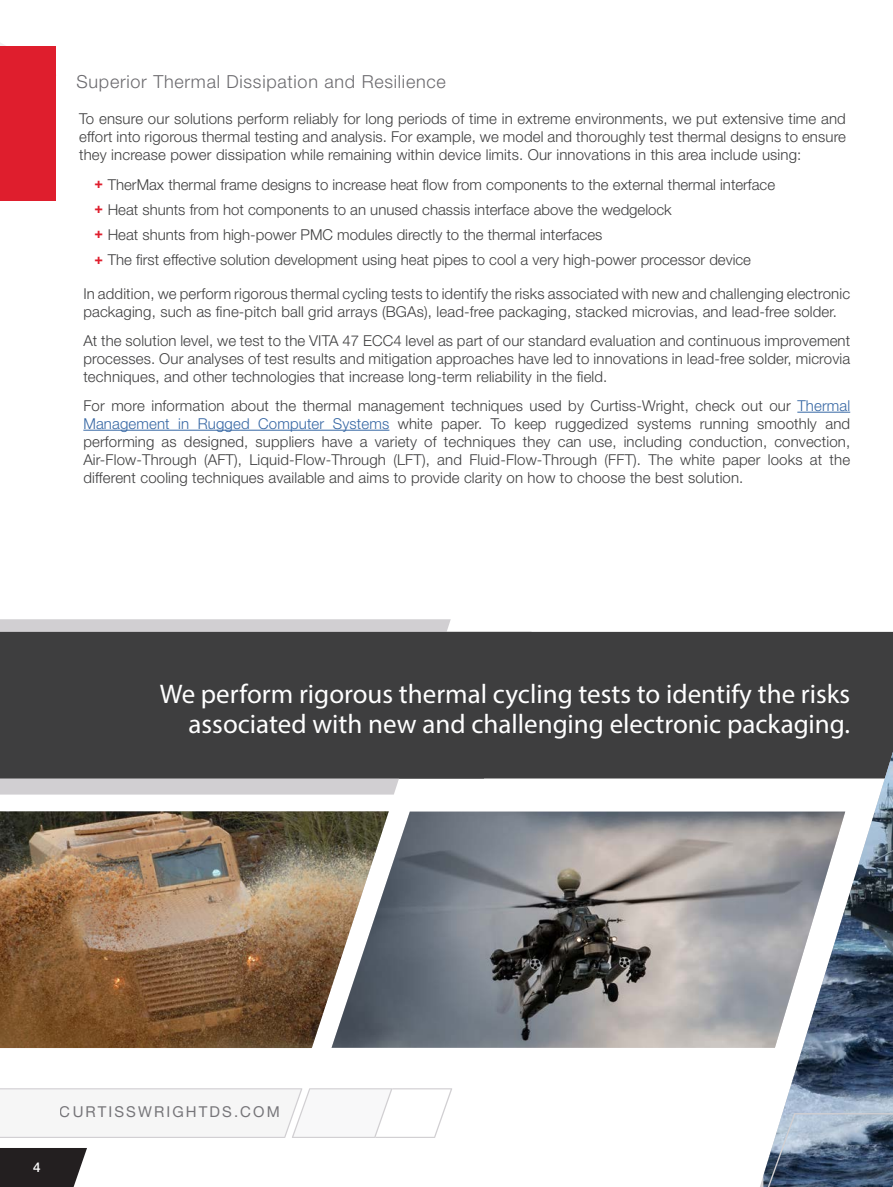
<style>
.page{position:relative;width:893px;height:1187px;background:#fff}
.page>*{position:absolute;margin:0;border:0;box-sizing:border-box;transform-origin:0 0}
.Pull_quote{font:27px/30px "Myriad Pro";color:#fff;text-align:right}
.Grey_Heading_3{font:300 18px "Helvetica Neue LT Std";letter-spacing:.04em;color:#6c6b6f}
.Body_Copy{font:300 15px/18px "Helvetica Neue LT Std";letter-spacing:.01em;color:#3e3e3f;text-align:justify}
.Bullet_1{font:300 15px "Helvetica Neue LT Std";color:#3e3e3f}
.t1{font:15px "Helvetica Neue LT Std";letter-spacing:.14em;color:#6c6b6f}
.Body_Text_10pt{font:700 condensed 14.25px "Helvetica Neue LT Std";color:#df1e2d}
.t2{font:500 13.5px "Helvetica Neue LT Std";color:#fff}
.s1{color:#3667a4}
</style>
<div class="page">
<svg style="left:0;top:1088px;width:452px;height:49px"></svg>
<svg style="left:0;top:1148px;width:87px;height:38px"></svg>
<div style="left:531px;top:632px;width:362px;height:146px;background:#3e3e3f"></div>
<img style="left:763px;top:751px;width:130px;height:286px">
<svg style="left:0;top:619px;width:451px;height:175px;fill:#d1cfd2"></svg>
<div style="left:0;top:632px;width:531px;height:146px;background:#3e3e3f"></div>
<svg style="left:0;top:43px;width:56px;height:65px"></svg>
<hr style="left:797px;top:412px;width:53px;height:1px;background:#3667a4">
<hr style="left:83px;top:430px;width:306px;height:1px;background:#3667a4">
<div style="left:0;top:47px;width:55px;height:154px;background:#df1e2d"></div>
<img style="left:0;top:811px;width:332px;height:236px">
<img style="left:332px;top:811px;width:513px;height:236px">
<svg style="left:716px;top:1037px;width:177px;height:149px"></svg>
<p class="Grey_Heading_3" style="left:77px;top:71px;width:371px">Superior Thermal Dissipation and Resilience</p>
<p class="Body_Copy" style="left:79px;top:109px;width:768px">To ensure our solutions perform reliably for long periods of time in extreme environments, we put extensive time and effort into rigorous thermal testing and analysis. For example, we model and thoroughly test thermal designs to ensure they increase power dissipation while remaining within device limits. Our innovations in this area include using:</p>
<p class="Bullet_1" style="left:108px;top:175px;width:669px">TherMax thermal frame designs to increase heat flow from components to the external thermal interface</p>
<p class="Bullet_1" style="left:108px;top:200px;width:566px">Heat shunts from hot components to an unused chassis interface above the wedgelock</p>
<p class="Bullet_1" style="left:108px;top:225px;width:496px">Heat shunts from high-power PMC modules directly to the thermal interfaces</p>
<p class="Bullet_1" style="left:108px;top:251px;width:645px">The first effective solution development using heat pipes to cool a very high-power processor device</p>
<p class="Body_Text_10pt" style="left:95px;top:174px;width:10px">+</p>
<p class="Body_Text_10pt" style="left:95px;top:199px;width:10px">+</p>
<p class="Body_Text_10pt" style="left:95px;top:224px;width:10px">+</p>
<p class="Body_Text_10pt" style="left:95px;top:250px;width:10px">+</p>
<p class="Body_Copy" style="left:83px;top:284px;width:768px">In addition, we perform rigorous thermal cycling tests to identify the risks associated with new and challenging electronic packaging, such as fine-pitch ball grid arrays (BGAs), lead-free packaging, stacked microvias, and lead-free solder.</p>
<p class="Body_Copy" style="left:83px;top:331px;width:768px">At the solution level, we test to the VITA 47 ECC4 level as part of our standard evaluation and continuous improvement processes. Our analyses of test results and mitigation approaches have led to innovations in lead-free solder, microvia techniques, and other technologies that increase long-term reliability in the field.</p>
<p class="Body_Copy" style="left:83px;top:396px;width:768px">For more information about the thermal management techniques used by Curtiss-Wright, check out our <span class="s1">Thermal Management in Rugged Computer Systems</span> white paper. To keep ruggedized systems running smoothly and performing as designed, suppliers have a variety of techniques they can use, including conduction, convection, Air-Flow-Through (AFT), Liquid-Flow-Through (LFT), and Fluid-Flow-Through (FFT). The white paper looks at the different cooling techniques available and aims to provide clarity on how to choose the best solution.</p>
<p class="Pull_quote" style="left:160px;top:678px;width:692px">We perform rigorous thermal cycling tests to identify the risks associated with new and challenging electronic packaging.</p>
<p class="t2" style="left:33px;top:1159px;width:9px">4</p>
<p class="t1" style="left:60px;top:1102px;width:222px">CURTISSWRIGHTDS.COM</p>
</div>
